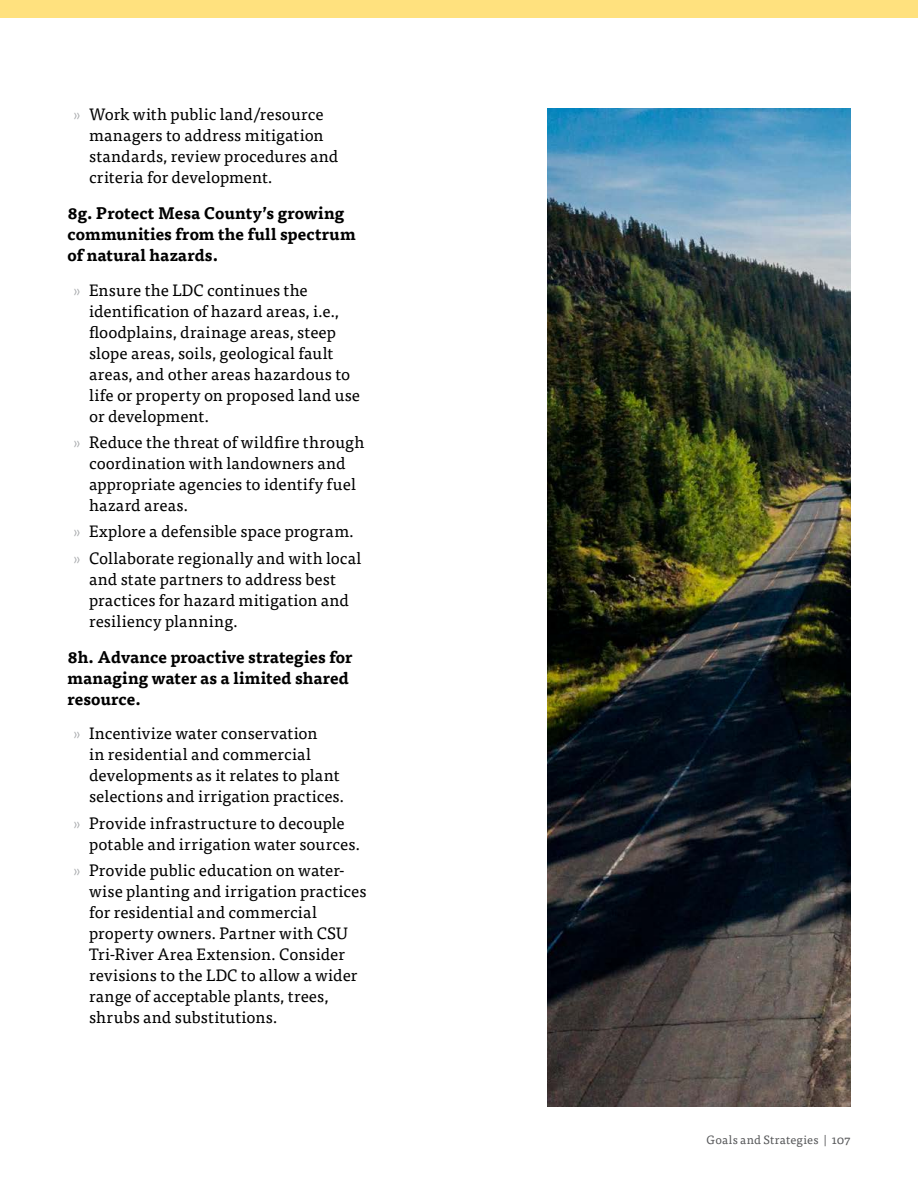
<style>
.page{position:relative;width:918px;height:1188px;background:#fff}
.page>*{position:absolute;margin:0;border:0;box-sizing:border-box;transform-origin:0 0}
.t1{font:16.5px/21px "Tisa Pro";letter-spacing:.005em;color:#000}
.t2{font:700 16.5px/21px "Tisa Pro";letter-spacing:.005em;color:#000}
.t3{font:12px "Tisa Pro";letter-spacing:.015em;color:#58595b}
.s1{font-weight:300;color:#a7a9ac}
</style>
<div class="page">
<div style="left:0;top:0;width:918px;height:18px;background:#ffe17e"></div>
<img style="left:547px;top:108px;width:303px;height:999px">
<p class="t1" style="left:89px;top:103px;width:251px;text-indent:-16px"><span class="s1">»</span> Work with public land/resource managers to address mitigation standards, review procedures and criteria for development.</p>
<p class="t2" style="left:68px;top:202px;width:290px">8g. Protect Mesa County’s growing communities from the full spectrum of natural hazards.</p>
<p class="t1" style="left:89px;top:278px;width:273px;text-indent:-16px"><span class="s1">»</span> Ensure the LDC continues the identification of hazard areas, i.e., floodplains, drainage areas, steep slope areas, soils, geological fault areas, and other areas hazardous to life or property on proposed land use or development.</p>
<p class="t1" style="left:89px;top:431px;width:277px;text-indent:-16px"><span class="s1">»</span> Reduce the threat of wildfire through coordination with landowners and appropriate agencies to identify fuel hazard areas.</p>
<p class="t1" style="left:73px;top:517px;width:290px;line-height:26.4px"><span class="s1">»</span> Explore a defensible space program. <span class="s1">»</span> Collaborate regionally and with local</p>
<p class="t1" style="left:89px;top:568px;width:261px">and state partners to address best practices for hazard mitigation and resiliency planning.</p>
<p class="t2" style="left:68px;top:646px;width:286px">8h. Advance proactive strategies for managing water as a limited shared resource.</p>
<p class="t1" style="left:89px;top:722px;width:257px;text-indent:-16px"><span class="s1">»</span> Incentivize water conservation<br>in residential and commercial developments as it relates to plant selections and irrigation practices.</p>
<p class="t1" style="left:89px;top:811px;width:273px;text-indent:-16px"><span class="s1">»</span> Provide infrastructure to decouple potable and irrigation water sources.</p>
<p class="t1" style="left:89px;top:859px;width:279px;text-indent:-16px"><span class="s1">»</span> Provide public education on water&shy;wise planting and irrigation practices for residential and commercial property owners. Partner with CSU Tri-River Area Extension. Consider revisions to the LDC to allow a wider range of acceptable plants, trees, shrubs and substitutions.</p>
<p class="t3" style="left:707px;top:1131px;width:145px">Goals and Strategies | 107</p>
</div>
